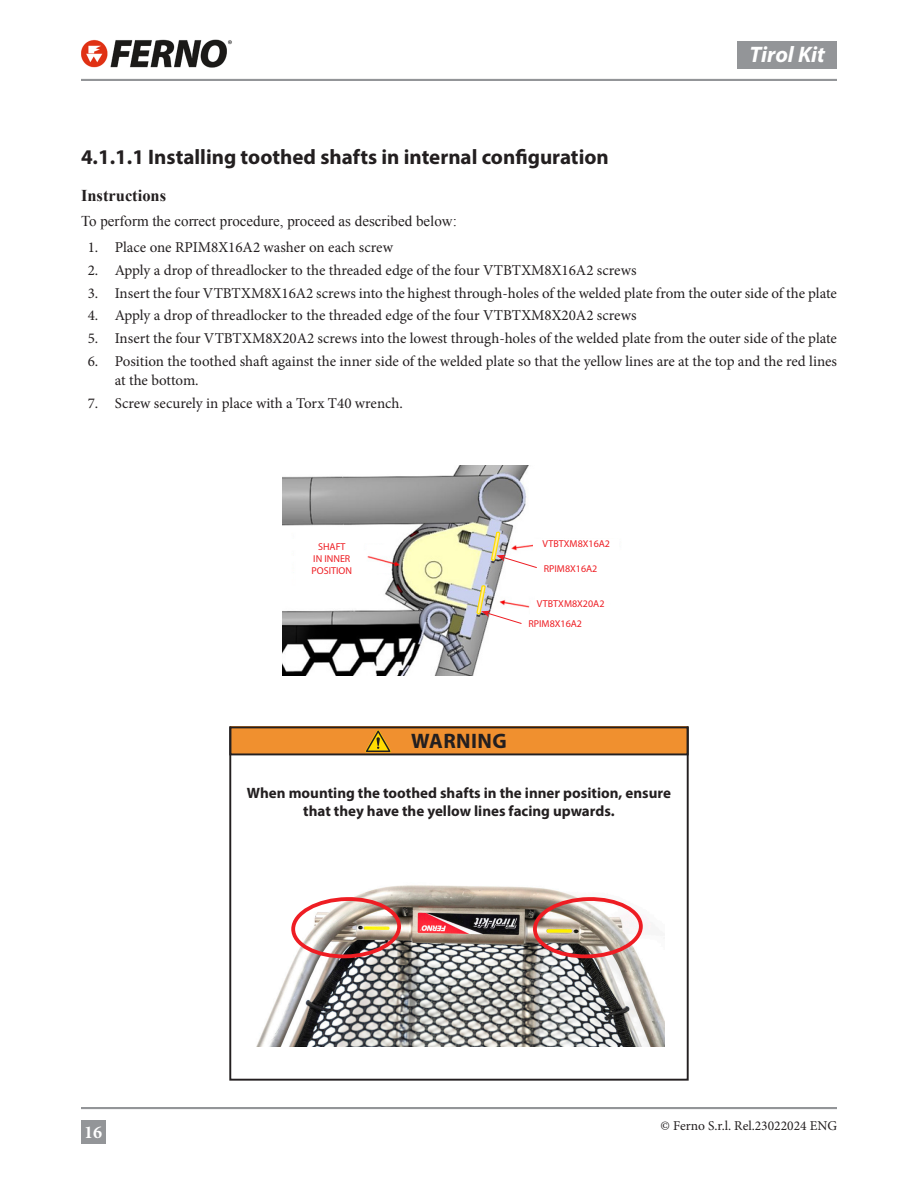
<style>
.page{position:relative;width:918px;height:1188px;background:#fff}
.page>*{position:absolute;margin:0;border:0;box-sizing:border-box;transform-origin:0 0}
.t1{font:italic 700 22.5px "Myriad Pro";color:#fff}
.Sottotitolo_X_X_X{font:700 21px "Myriad Pro";color:#231f20}
.Warning_Title{font:700 21px "Myriad Pro";letter-spacing:.02em;color:#231f20}
.t2{font:700 18px "Minion Pro";color:#fff}
.Body{font:700 16.5px "Times New Roman";color:#231f20}
.t3{font:15px/19.5px "Minion Pro";color:#231f20}
.Warning_Title-2{font:700 15px/18px "Myriad Pro";color:#231f20;text-align:center}
.Body-2{font:15px "Times New Roman";color:#231f20}
.t4{font:13.5px "Minion Pro";color:#231f20}
.Body-3{font:10.05px/12px "Myriad Pro";color:#ee1d23;text-align:center}
</style>
<div class="page">
<div style="left:81px;top:1120px;width:24px;height:24px;background:#939598"></div>
<div style="left:738px;top:41px;width:99px;height:28px;background:#939598"></div>
<hr style="left:81px;top:79px;width:756px;height:2px;background:#939598">
<hr style="left:81px;top:1107px;width:756px;height:2px;background:#939598">
<img style="left:81px;top:39px;width:151px;height:29px">
<div style="left:230px;top:726px;width:458px;height:28px;background:#f0902f"></div>
<div style="left:229px;top:725px;width:460px;height:30px;border:2px solid #231f20"></div>
<div style="left:229px;top:726px;width:460px;height:355px;border:2px solid #231f20"></div>
<img style="left:283px;top:466px;width:247px;height:209px">
<svg style="left:293px;top:528px;width:99px;height:66px"></svg>
<svg style="left:490px;top:531px;width:47px;height:37px"></svg>
<svg style="left:476px;top:584px;width:46px;height:40px"></svg>
<img style="left:256px;top:885px;width:408px;height:162px">
<img style="left:289px;top:896px;width:114px;height:64px">
<img style="left:531px;top:896px;width:114px;height:64px">
<svg style="left:365px;top:730px;width:26px;height:22px"></svg>
<h1 class="t1" style="left:750px;top:40px;width:77px">Tirol Kit</h1>
<p class="Sottotitolo_X_X_X" style="left:81px;top:143px;width:529px">4.1.1.1 Installing toothed shafts in internal configuration</p>
<p class="Body" style="left:81px;top:184px;width:87px">Instructions</p>
<p class="Body-2" style="left:81px;top:211px;width:377px">To perform the correct procedure, proceed as described below:</p>
<p class="t3" style="left:88px;top:238px;width:307px">1. Place one RPIM8X16A2 washer on each screw</p>
<p class="t3" style="left:88px;top:260px;width:550px">2. Apply a drop of threadlocker to the threaded edge of the four VTBTXM8X16A2 screws</p>
<p class="t3" style="left:88px;top:283px;width:751px">3. Insert the four VTBTXM8X16A2 screws into the highest through-holes of the welded plate from the outer side of the plate</p>
<p class="t3" style="left:88px;top:306px;width:550px">4. Apply a drop of threadlocker to the threaded edge of the four VTBTXM8X20A2 screws</p>
<p class="t3" style="left:88px;top:329px;width:751px">5. Insert the four VTBTXM8X20A2 screws into the lowest through-holes of the welded plate from the outer side of the plate</p>
<p class="t3" style="left:115px;top:351px;width:724px;text-indent:-27px">6. Position the toothed shaft against the inner side of the welded plate so that the yellow lines are at the top and the red lines at the bottom.</p>
<p class="t3" style="left:88px;top:394px;width:317px">7. Screw securely in place with a Torx T40 wrench.</p>
<p class="Body-3" style="left:312px;top:540px;width:42px">SHAFT<br>IN INNER<br>POSITION</p>
<p class="Body-3" style="left:543px;top:538px;width:69px">VTBTXM8X16A2</p>
<p class="Body-3" style="left:537px;top:598px;width:69px">VTBTXM8X20A2</p>
<p class="Body-3" style="left:544px;top:562px;width:55px">RPIM8X16A2</p>
<p class="Body-3" style="left:529px;top:618px;width:55px">RPIM8X16A2</p>
<p class="t2" style="left:84px;top:1120px;width:19px">16</p>
<p class="Warning_Title" style="left:411px;top:728px;width:97px">WARNING</p>
<p class="Warning_Title-2" style="left:247px;top:783px;width:426px">When mounting the toothed shafts in the inner position, ensure that they have the yellow lines facing upwards.</p>
<p class="t4" style="left:661px;top:1117px;width:178px">© Ferno S.r.l. Rel.23022024 ENG</p>
</div>
